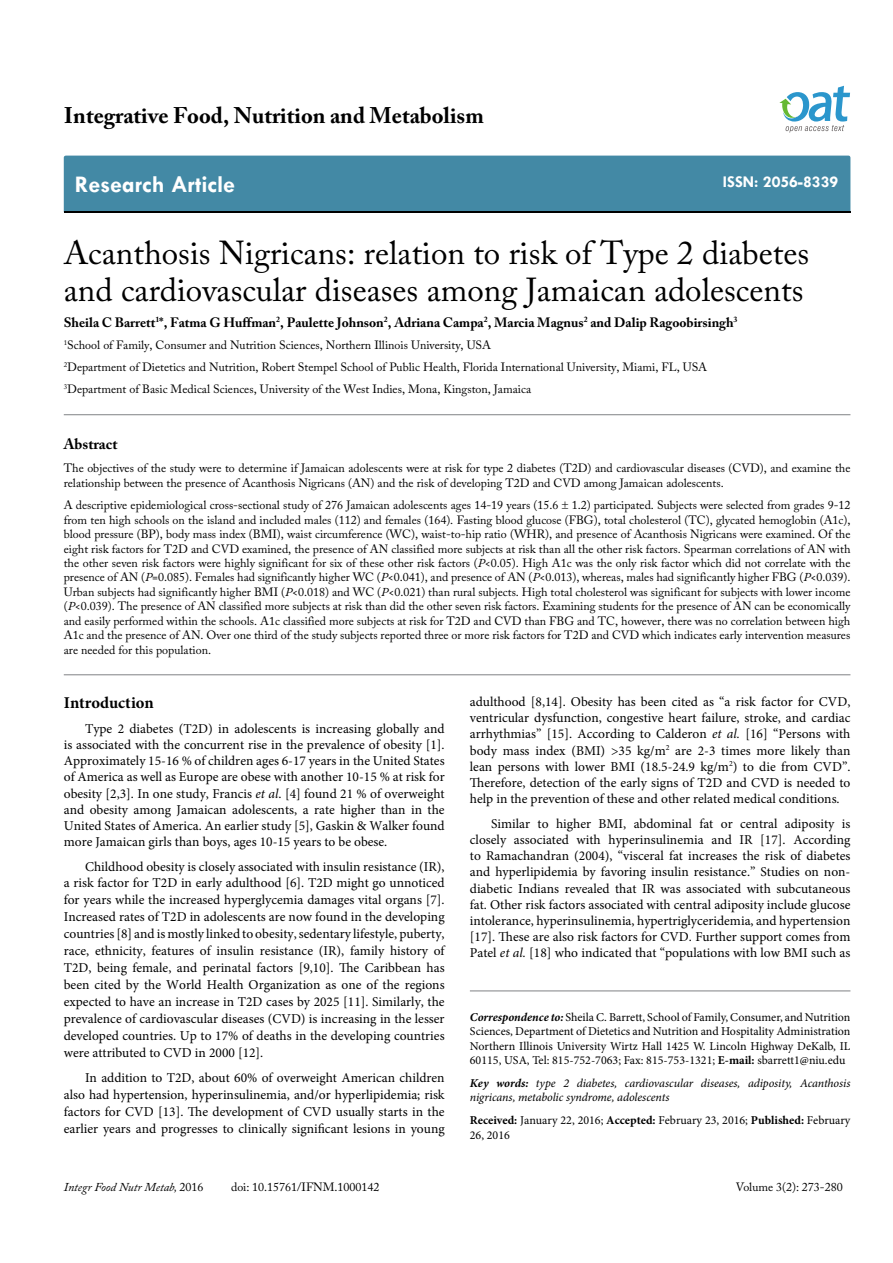
<style>
.page{position:relative;width:893px;height:1263px;background:#fff}
.page>*{position:absolute;margin:0;border:0;box-sizing:border-box;transform-origin:0 0}
.t1{font:33px/37.5px "Adobe Caslon Pro";color:#000}
.t2{font:700 24px "Tw Cen";color:#fff}
.t3{font:700 22.5px "Adobe Caslon Pro";color:#000}
.t4{font:700 16.5px "Tw Cen";color:#fff}
.t5{font:700 16.5px "Minion Pro";letter-spacing:-.005em;color:#000}
.t6{font:700 15px "Adobe Caslon Pro";color:#000}
.t7{font:13.5px/16.2px "Minion Pro";color:#000;text-align:justify}
.t8{font:700 13.5px "Adobe Caslon Pro";color:#000}
.t9{font:12px/14.4px "Adobe Caslon Pro";color:#000}
.t10{font:12px/14.4px "Minion Pro";color:#000;text-align:justify}
.t11{font:italic 12px/14.4px "Minion Pro";letter-spacing:-.005em;color:#000}
.t12{font:italic 12px "Adobe Caslon Pro";color:#000}
.s1{font-style:italic}
.s2{font-weight:700;font-style:italic}
.s3{font-weight:700}
.s4{font-style:normal}
</style>
<div class="page">
<div style="left:64px;top:156px;width:786px;height:56px;background:#4389a5"></div>
<svg style="left:779px;top:86px;width:71px;height:47px"></svg>
<hr style="left:64px;top:414px;width:786px;height:1px;background:#808285">
<hr style="left:64px;top:674px;width:786px;height:1px;background:#808285">
<hr style="left:470px;top:991px;width:380px;height:1px;background:#808285">
<h3 class="t3" style="left:64px;top:102px;width:421px">Integrative Food, Nutrition and Metabolism</h3>
<h2 class="t2" style="left:75px;top:170px;width:162px">Research Article</h2>
<p class="t4" style="left:723px;top:172px;width:117px">ISSN: 2056-8339</p>
<h1 class="t1" style="left:64px;top:233px;width:747px">Acanthosis Nigricans: relation to risk of Type 2 diabetes and cardiovascular diseases among Jamaican adolescents</h1>
<p class="t8" style="left:64px;top:314px;width:675px">Sheila C Barrett<sup>1</sup>*, Fatma G Huffman<sup>2</sup>, Paulette Johnson<sup>2</sup>, Adriana Campa<sup>2</sup>, Marcia Magnus<sup>2</sup> and Dalip Ragoobirsingh<sup>3</sup></p>
<p class="t9" style="left:64px;top:334px;width:645px;line-height:22.2px"><sup>1</sup>School of Family, Consumer and Nutrition Sciences, Northern Illinois University, USA<br><sup>2</sup>Department of Dietetics and Nutrition, Robert Stempel School of Public Health, Florida International University, Miami, FL, USA<br><sup>3</sup>Department of Basic Medical Sciences, University of the West Indies, Mona, Kingston, Jamaica</p>
<p class="t6" style="left:64px;top:435px;width:55px">Abstract</p>
<p class="t9" style="left:64px;top:461px;width:788px">The objectives of the study were to determine if Jamaican adolescents were at risk for type 2 diabetes (T2D) and cardiovascular diseases (CVD), and examine the relationship between the presence of Acanthosis Nigricans (AN) and the risk of developing T2D and CVD among Jamaican adolescents.</p>
<p class="t9" style="left:64px;top:498px;width:788px;text-align:justify">A descriptive epidemiological cross-sectional study of 276 Jamaican adolescents ages 14-19 years (15.6 1.2) participated. Subjects were selected from grades 9-12 from ten high schools on the island and included males (112) and females (164). Fasting blood glucose (FBG), total cholesterol (TC), glycated hemoglobin (A1c), blood pressure (BP), body mass index (BMI), waist circumference (WC), waist-to-hip ratio (WHR), and presence of Acanthosis Nigricans were examined. Of the eight risk factors for T2D and CVD examined, the presence of AN classified more subjects at risk than all the other risk factors. Spearman correlations of AN with the other seven risk factors were highly significant for six of these other risk factors (<span class="s1">P</span>&lt;0.05). High A1c was the only risk factor which did not correlate with the presence of AN (<span class="s1">P</span>=0.085). Females had significantly higher WC (<span class="s1">P</span>&lt;0.041), and presence of AN (<span class="s1">P</span>&lt;0.013), whereas, males had significantly higher FBG (<span class="s1">P</span>&lt;0.039).<br>Urban subjects had significantly higher BMI (<span class="s1">P</span>&lt;0.018) and WC (<span class="s1">P</span>&lt;0.021) than rural subjects. High total cholesterol was significant for subjects with lower income (<span class="s1">P</span>&lt;0.039). The presence of AN classified more subjects at risk than did the other seven risk factors. Examining students for the presence of AN can be economically and easily performed within the schools. A1c classified more subjects at risk for T2D and CVD than FBG and TC, however, there was no correlation between high A1c and the presence of AN. Over one third of the study subjects reported three or more risk factors for T2D and CVD which indicates early intervention measures are needed for this population.</p>
<p class="t5" style="left:64px;top:691px;width:91px">Introduction</p>
<p class="t7" style="left:64px;top:720px;width:382px;text-indent:21px">Type 2 diabetes (T2D) in adolescents is increasing globally and is associated with the concurrent rise in the prevalence of obesity [1].<br>Approximately 15-16 % of children ages 6-17 years in the United States of America as well as Europe are obese with another 10-15 % at risk for obesity [2,3]. In one study, Francis <span class="s1">et al</span>. [4] found 21 % of overweight and obesity among Jamaican adolescents, a rate higher than in the United States of America. An earlier study [5], Gaskin &amp; Walker found more Jamaican girls than boys, ages 10-15 years to be obese.</p>
<p class="t7" style="left:64px;top:858px;width:382px;line-height:17px;text-indent:21px">Childhood obesity is closely associated with insulin resistance (IR), a risk factor for T2D in early adulthood [6]. T2D might go unnoticed for years while the increased hyperglycemia damages vital organs [7].<br>Increased rates of T2D in adolescents are now found in the developing countries [8] and is mostly linked to obesity, sedentary lifestyle, puberty, race, ethnicity, features of insulin resistance (IR), family history of T2D, being female, and perinatal factors [9,10]. The Caribbean has been cited by the World Health Organization as one of the regions expected to have an increase in T2D cases by 2025 [11]. Similarly, the prevalence of cardiovascular diseases (CVD) is increasing in the lesser developed countries. Up to 17% of deaths in the developing countries were attributed to CVD in 2000 [12].</p>
<p class="t7" style="left:64px;top:1069px;width:382px;line-height:17px;text-indent:21px">In addition to T2D, about 60% of overweight American children also had hypertension, hyperinsulinemia, and/or hyperlipidemia; risk factors for CVD [13]. The development of CVD usually starts in the earlier years and progresses to clinically significant lesions in young</p>
<p class="t7" style="left:470px;top:693px;width:382px">adulthood [8,14]. Obesity has been cited as “a risk factor for CVD, ventricular dysfunction, congestive heart failure, stroke, and cardiac arrhythmias” [15]. According to Calderon <span class="s1">et al.</span> [16] “Persons with body mass index (BMI) &gt;35 kg/m<sup>2</sup> are 2-3 times more likely than lean persons with lower BMI (18.5-24.9 kg/m<sup>2</sup>) to die from CVD”.<br>Therefore, detection of the early signs of T2D and CVD is needed to help in the prevention of these and other related medical conditions.</p>
<p class="t7" style="left:470px;top:815px;width:382px;text-indent:21px">Similar to higher BMI, abdominal fat or central adiposity is closely associated with hyperinsulinemia and IR [17]. According to Ramachandran (2004), “visceral fat increases the risk of diabetes and hyperlipidemia by favoring insulin resistance.” Studies on non&shy;diabetic Indians revealed that IR was associated with subcutaneous fat. Other risk factors associated with central adiposity include glucose intolerance, hyperinsulinemia, hypertriglyceridemia, and hypertension [17]. These are also risk factors for CVD. Further support comes from Patel <span class="s1">et al.</span> [18] who indicated that “populations with low BMI such as</p>
<p class="t10" style="left:470px;top:1010px;width:382px"><span class="s2">Correspondence to:</span> Sheila C. Barrett, School of Family, Consumer, and Nutrition Sciences, Department of Dietetics and Nutrition and Hospitality Administration Northern Illinois University Wirtz Hall 1425 W. Lincoln Highway DeKalb, IL 60115, USA, Tel: 815-752-7063; Fax: 815-753-1321; <span class="s3">E-mail:</span> sbarrett1@niu.edu</p>
<p class="t11" style="left:470px;top:1076px;width:382px"><span class="s3">Key words:</span> type 2 diabetes, cardiovascular diseases, adiposity, Acanthosis nigricans, metabolic syndrome, adolescents</p>
<p class="t10" style="left:470px;top:1113px;width:382px"><span class="s3">Received:</span> January 22, 2016; <span class="s3">Accepted:</span> February 23, 2016; <span class="s3">Published:</span> February<br>26, 2016</p>
<p class="t12" style="left:64px;top:1180px;width:141px">Integr Food Nutr Metab, <span class="s4">2016</span></p>
<p class="t9" style="left:231px;top:1180px;width:150px">doi: 10.15761/IFNM.1000142</p>
<p class="t9" style="left:736px;top:1180px;width:108px">Volume 3(2): 273-280</p>
</div>
